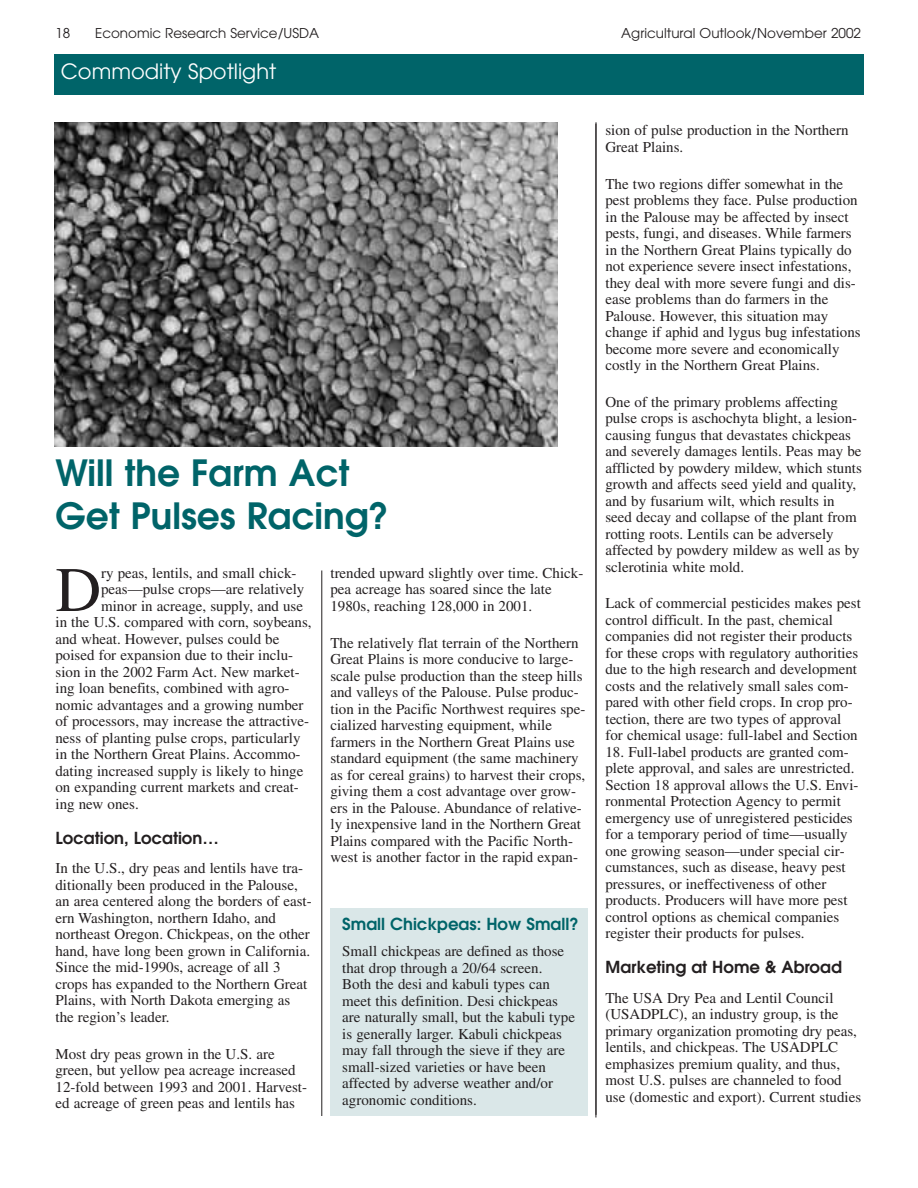
<style>
.page{position:relative;width:918px;height:1188px;background:#fff}
.page>*{position:absolute;margin:0;border:0;box-sizing:border-box;transform-origin:0 0}
.t1{font:63.3px "Times";color:#231f20}
.t2{font:600 36px/43.2px "Avant Garde";color:#006469}
.t3{font:21px "Avant Garde";color:#fff}
.t4{font:600 16.5px "Avant Garde";color:#231f20}
.t5{font:600 16.5px "Avant Garde";color:#006469}
.t6{font:15px/16.5px "Times";color:#231f20}
.t7{font:13.5px "Avant Garde";color:#231f20}
</style>
<div class="page">
<hr style="left:321px;top:570px;width:1px;height:546px;background:#231f20">
<hr style="left:596px;top:122px;width:1px;height:993px;background:#231f20">
<div style="left:54px;top:54px;width:810px;height:40px;background:#006469"></div>
<hr style="left:596px;top:124px;width:1px;height:994px;background:#231f20">
<img style="left:54px;top:122px;width:504px;height:324px">
<div style="left:330px;top:908px;width:258px;height:208px;background:#dae7e8"></div>
<p class="t7" style="left:56px;top:28px;width:16px">18</p>
<p class="t7" style="left:95px;top:28px;width:226px">Economic Research Service/USDA</p>
<p class="t7" style="left:621px;top:28px;width:241px">Agricultural Outlook/November 2002</p>
<h3 class="t3" style="left:61px;top:63px;width:217px">Commodity Spotlight</h3>
<h2 class="t2" style="left:56px;top:454px;width:335px">Will the Farm Act<br>Get Pulses Racing?</h2>
<h1 class="t1" style="left:56px;top:567px;width:47px">D</h1>
<p class="t6" style="left:101px;top:566px;width:197px">ry peas, lentils, and small chick-</p>
<p class="t6" style="left:101px;top:583px;width:205px">peas—pulse crops—are relatively</p>
<p class="t6" style="left:101px;top:599px;width:204px">minor in acreage, supply, and use</p>
<p class="t6" style="left:56px;top:616px;width:258px">in the U.S. compared with corn, soybeans,</p>
<p class="t6" style="left:56px;top:632px;width:225px">and wheat. However, pulses could be</p>
<p class="t6" style="left:56px;top:649px;width:239px">poised for expansion due to their inclu-</p>
<p class="t6" style="left:56px;top:665px;width:246px">sion in the 2002 Farm Act. New market-</p>
<p class="t6" style="left:56px;top:682px;width:235px">ing loan benefits, combined with agro-</p>
<p class="t6" style="left:56px;top:698px;width:250px">nomic advantages and a growing number</p>
<p class="t6" style="left:56px;top:715px;width:255px">of processors, may increase the attractive-</p>
<p class="t6" style="left:56px;top:731px;width:247px">ness of planting pulse crops, particularly</p>
<p class="t6" style="left:56px;top:748px;width:247px">in the Northern Great Plains. Accommo-</p>
<p class="t6" style="left:56px;top:764px;width:249px">dating increased supply is likely to hinge</p>
<p class="t6" style="left:56px;top:781px;width:245px">on expanding current markets and creat-</p>
<p class="t6" style="left:56px;top:797px;width:85px">ing new ones.</p>
<p class="t4" style="left:56px;top:831px;width:165px">Location, Location…</p>
<p class="t6" style="left:56px;top:862px;width:258px">In the U.S., dry peas and lentils have tra&shy;ditionally been produced in the Palouse, an area centered along the borders of east&shy;ern Washington, northern Idaho, and northeast Oregon. Chickpeas, on the other hand, have long been grown in California.<br>Since the mid-1990s, acreage of all 3 crops has expanded to the Northern Great Plains, with North Dakota emerging as the region’s leader.</p>
<p class="t6" style="left:56px;top:1047px;width:253px">Most dry peas grown in the U.S. are green, but yellow pea acreage increased 12-fold between 1993 and 2001. Harvest&shy;ed acreage of green peas and lentils has</p>
<p class="t6" style="left:330px;top:566px;width:254px">trended upward slightly over time. Chick&shy;pea acreage has soared since the late<br>1980s, reaching 128,000 in 2001.</p>
<p class="t6" style="left:330px;top:636px;width:256px">The relatively flat terrain of the Northern Great Plains is more conducive to large&shy;scale pulse production than the steep hills and valleys of the Palouse. Pulse produc&shy;tion in the Pacific Northwest requires spe&shy;cialized harvesting equipment, while farmers in the Northern Great Plains use standard equipment (the same machinery as for cereal grains) to harvest their crops, giving them a cost advantage over grow&shy;ers in the Palouse. Abundance of relative&shy;ly inexpensive land in the Northern Great Plains compared with the Pacific North&shy;west is another factor in the rapid expan-</p>
<p class="t5" style="left:342px;top:918px;width:238px">Small Chickpeas: How Small?</p>
<p class="t6" style="left:342px;top:945px;width:234px">Small chickpeas are defined as those that drop through a 20/64 screen.<br>Both the desi and kabuli types can meet this definition. Desi chickpeas are naturally small, but the kabuli type is generally larger. Kabuli chickpeas may fall through the sieve if they are small-sized varieties or have been affected by adverse weather and/or agronomic conditions.</p>
<p class="t6" style="left:605px;top:124px;width:245px">sion of pulse production in the Northern<br>Great Plains.</p>
<p class="t6" style="left:605px;top:177px;width:257px">The two regions differ somewhat in the pest problems they face. Pulse production in the Palouse may be affected by insect pests, fungi, and diseases. While farmers in the Northern Great Plains typically do not experience severe insect infestations, they deal with more severe fungi and dis&shy;ease problems than do farmers in the Palouse. However, this situation may change if aphid and lygus bug infestations become more severe and economically costly in the Northern Great Plains.</p>
<p class="t6" style="left:605px;top:395px;width:258px">One of the primary problems affecting pulse crops is aschochyta blight, a lesion&shy;causing fungus that devastates chickpeas and severely damages lentils. Peas may be afflicted by powdery mildew, which stunts growth and affects seed yield and quality, and by fusarium wilt, which results in seed decay and collapse of the plant from rotting roots. Lentils can be adversely affected by powdery mildew as well as by sclerotinia white mold.</p>
<p class="t6" style="left:605px;top:596px;width:257px">Lack of commercial pesticides makes pest control difficult. In the past, chemical companies did not register their products for these crops with regulatory authorities due to the high research and development costs and the relatively small sales com&shy;pared with other field crops. In crop pro&shy;tection, there are two types of approval for chemical usage: full-label and Section</p>
<p class="t6" style="left:605px;top:745px;width:255px">18. Full-label products are granted com&shy;plete approval, and sales are unrestricted.<br>Section 18 approval allows the U.S. Envi&shy;ronmental Protection Agency to permit emergency use of unregistered pesticides for a temporary period of time—usually one growing season—under special cir&shy;cumstances, such as disease, heavy pest pressures, or ineffectiveness of other products. Producers will have more pest control options as chemical companies register their products for pulses.</p>
<p class="t4" style="left:606px;top:961px;width:238px">Marketing at Home &amp; Abroad</p>
<p class="t6" style="left:606px;top:991px;width:257px">The USA Dry Pea and Lentil Council (USADPLC), an industry group, is the primary organization promoting dry peas, lentils, and chickpeas. The USADPLC emphasizes premium quality, and thus, most U.S. pulses are channeled to food use (domestic and export). Current studies</p>
</div>
